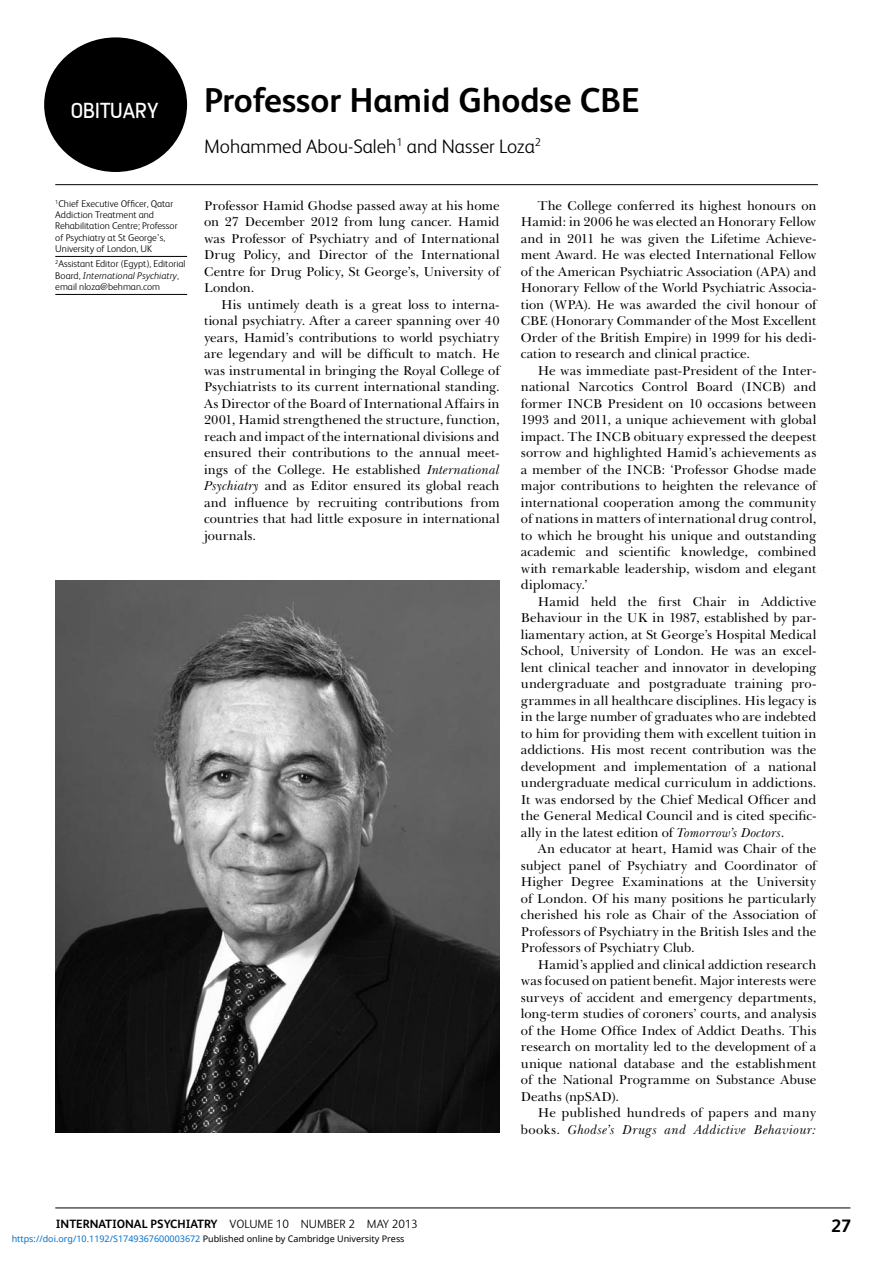
<style>
.page{position:relative;width:893px;height:1263px;background:#fff}
.page>*{position:absolute;margin:0;border:0;box-sizing:border-box;transform-origin:0 0}
.t1{font:700 34.5px "FS Albert";color:#000}
.t2{font:24.3px "FS Dillonv 1.01";color:#fff}
.t3{font:300 19.5px "FS Albert";color:#000}
.t4{font:700 18px "FS Albert";color:#000}
.t5{font:13.2px/16.5px "Baskerville BT";letter-spacing:.005em;color:#000;text-align:justify}
.t6{font:700 12px "FS Albert";color:#000}
.t7{font:300 9.75px/11.2px "FS Albert";color:#000}
.t8{font:9px "Noto Sans";color:#0172cf}
.s1{font-style:italic}
.s2{font-weight:300}
.s3{color:#000}
</style>
<div class="page">
<hr style="left:55px;top:1208px;width:795px;height:1px;background:#000">
<img style="left:55px;top:580px;width:445px;height:552px">
<div style="left:44px;top:37px;width:143px;height:135px;background:#000;border-radius:50%"></div>
<hr style="left:55px;top:184px;width:763px;height:1px;background:#000">
<hr style="left:55px;top:256px;width:132px;height:1px;background:#000">
<hr style="left:55px;top:294px;width:132px;height:1px;background:#000">
<h2 class="t2" style="left:71px;top:94px;width:89px">OBITUARY</h2>
<h1 class="t1" style="left:204px;top:76px;width:433px">Professor Hamid Ghodse CBE</h1>
<h3 class="t3" style="left:204px;top:133px;width:338px">Mohammed Abou-Saleh<sup>1</sup> and Nasser Loza<sup>2</sup></h3>
<p class="t7" style="left:55px;top:198px;width:124px"><sup>1</sup>Chief Executive Officer, Qatar<br>Addiction Treatment and<br>Rehabilitation Centre; Professor of Psychiatry at St George’s,<br>University of London, UK</p>
<p class="t7" style="left:55px;top:258px;width:132px"><sup>2</sup>Assistant Editor (Egypt), Editorial<br>Board, <span class="s1">International Psychiatry</span>, email nloza@behman.com</p>
<p class="t5" style="left:204px;top:197px;width:297px">Professor Hamid Ghodse passed away at his home on 27 December 2012 from lung cancer. Hamid was Professor of Psychiatry and of International Drug Policy, and Director of the International Centre for Drug Policy, St George’s, University of London.</p>
<p class="t5" style="left:204px;top:296px;width:297px;text-indent:17px">His untimely death is a great loss to interna&shy;tional psychiatry. After a career spanning over 40 years, Hamid’s contributions to world psychiatry are legendary and will be difficult to match. He was instrumental in bringing the Royal College of Psychiatrists to its current international standing.<br>As Director of the Board of International Affairs in 2001, Hamid strengthened the structure, function, reach and impact of the international divisions and ensured their contributions to the annual meet&shy;ings of the College. He established <span class="s1">International Psychiatry</span> and as Editor ensured its global reach and influence by recruiting contributions from countries that had little exposure in international journals.</p>
<p class="t5" style="left:521px;top:197px;width:297px;text-indent:17px">The College conferred its highest honours on Hamid: in 2006 he was elected an Honorary Fellow and in 2011 he was given the Lifetime Achieve&shy;ment Award. He was elected International Fellow of the American Psychiatric Association (APA) and Honorary Fellow of the World Psychiatric Associa&shy;tion (WPA). He was awarded the civil honour of CBE (Honorary Commander of the Most Excellent Order of the British Empire) in 1999 for his dedi&shy;cation to research and clinical practice.</p>
<p class="t5" style="left:521px;top:362px;width:297px;text-indent:17px">He was immediate past-President of the Inter&shy;national Narcotics Control Board (INCB) and former INCB President on 10 occasions between 1993 and 2011, a unique achievement with global impact. The INCB obituary expressed the deepest sorrow and highlighted Hamid’s achievements as a member of the INCB: ‘Professor Ghodse made major contributions to heighten the relevance of international cooperation among the community of nations in matters of international drug control, to which he brought his unique and outstanding academic and scientific knowledge, combined with remarkable leadership, wisdom and elegant diplomacy.’</p>
<p class="t5" style="left:521px;top:593px;width:297px;text-indent:17px">Hamid held the first Chair in Addictive Behaviour in the UK in 1987, established by par&shy;liamentary action, at St George’s Hospital Medical School, University of London. He was an excel&shy;lent clinical teacher and innovator in developing undergraduate and postgraduate training pro&shy;grammes in all healthcare disciplines. His legacy is in the large number of graduates who are indebted to him for providing them with excellent tuition in addictions. His most recent contribution was the development and implementation of a national undergraduate medical curriculum in addictions.<br>It was endorsed by the Chief Medical Officer and the General Medical Council and is cited specific&shy;ally in the latest edition of <span class="s1">Tomorrow’s Doctors</span>.</p>
<p class="t5" style="left:521px;top:840px;width:297px;text-indent:17px">An educator at heart, Hamid was Chair of the subject panel of Psychiatry and Coordinator of Higher Degree Examinations at the University of London. Of his many positions he particularly cherished his role as Chair of the Association of Professors of Psychiatry in the British Isles and the Professors of Psychiatry Club.</p>
<p class="t5" style="left:521px;top:956px;width:297px;text-indent:17px">Hamid’s applied and clinical addiction research was focused on patient benefit. Major interests were surveys of accident and emergency departments, long-term studies of coroners’ courts, and analysis of the Home Office Index of Addict Deaths. This research on mortality led to the development of a unique national database and the establishment of the National Programme on Substance Abuse Deaths (npSAD).</p>
<p class="t5" style="left:521px;top:1104px;width:297px;text-align:right">He published hundreds of papers and many books. <span class="s1">Ghodse’s Drugs and Addictive Behaviour:</span></p>
<p class="t6" style="left:56px;top:1215px;width:364px">International Psychiatry <span class="s2">Volume 10 Number 2 May 2013</span></p>
<h3 class="t4" style="left:831px;top:1214px;width:22px">27</h3>
<p class="t8" style="left:12px;top:1232px;width:394px">https://doi.org/10.1192/S1749367600003672 <span class="s3">Published online by Cambridge University Press</span></p>
</div>
